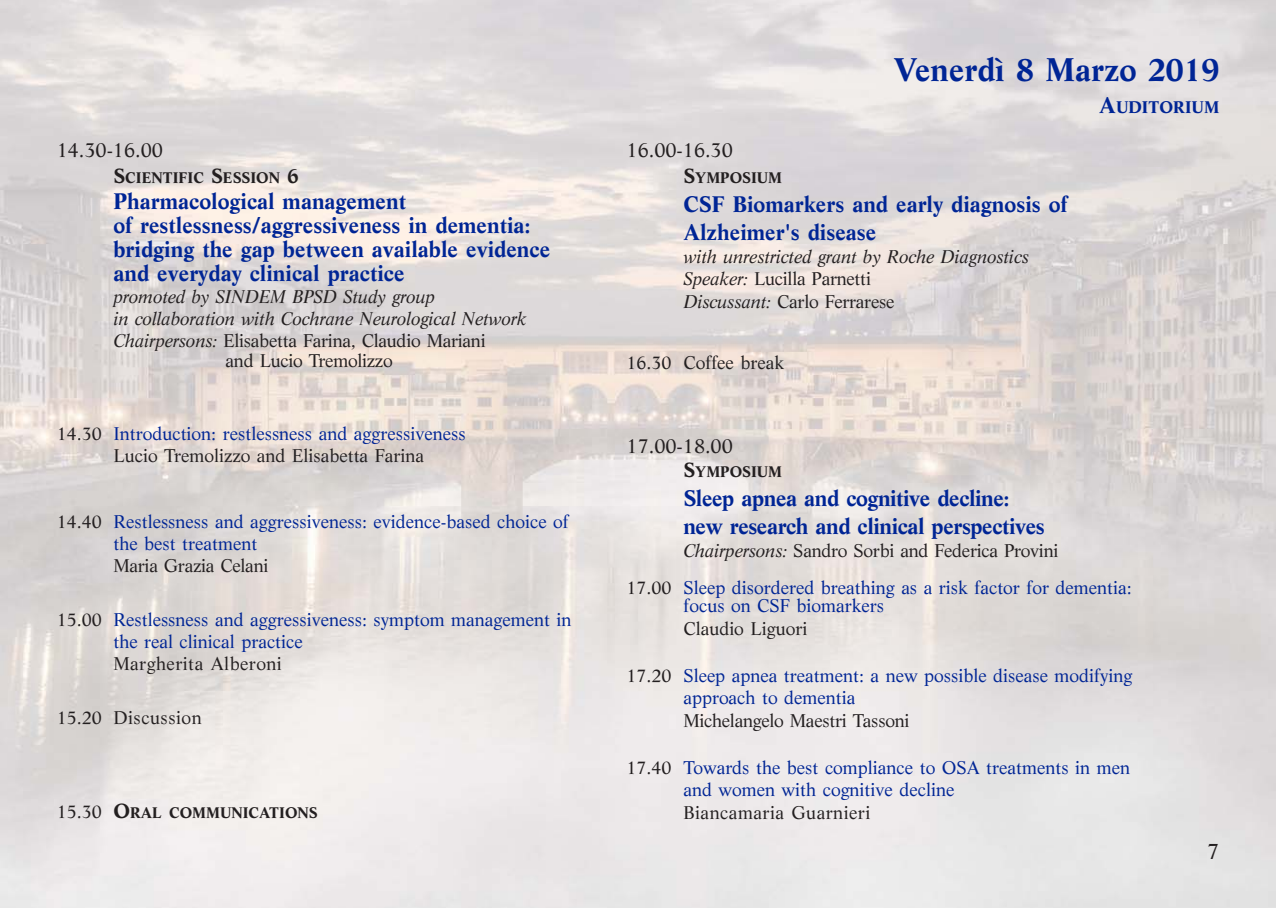
<style>
.page{position:relative;width:1276px;height:908px;background:#fff}
.page>*{position:absolute;margin:0;border:0;box-sizing:border-box;transform-origin:0 0}
.t1{font:700 32px "Life";color:#002595}
.t2{font:700 22px/24px "Life";color:#002595}
.t3{font:700 22px/28.4px "Life";letter-spacing:-.02em;color:#002595}
.t4{font:22px "Life";color:#231f20}
.t5{font:20px "Life";color:#231f20}
.t6{font:18px/22px "Life";color:#002595}
.t7{font:italic 18px/22px "Life";letter-spacing:-.015em;color:#231f20}
.t8{font:18px "Life";color:#231f20}
.t9{font:18px "Life";letter-spacing:.025em;color:#231f20}
.t10{font:700 16.4px "Life";color:#002595}
.t11{font:700 15px "Life";color:#231f20}
.s1{font-size:20px}
.s2{font-style:normal}
.s3{color:#231f20}
.s4{font-weight:400;font-size:18px}
.s5{font-size:22px}
.s6{font-style:italic;color:#231f20}
</style>
<div class="page">
<img style="left:1px;top:0;width:1275px;height:907px">
<p class="t5" style="left:57px;top:142px;width:108px">14.30-16.00</p>
<p class="t11" style="left:113px;top:172px;width:187px"><span class="s1">S</span>CIENTIFIC <span class="s1">S</span>ESSION <span class="s1">6</span></p>
<p class="t2" style="left:113px;top:191px;width:438px">Pharmacological management<br>of restlessness/aggressiveness in dementia: bridging the gap between available evidence and everyday clinical practice</p>
<p class="t7" style="left:113px;top:287px;width:415px">promoted by SINDEM BPSD Study group<br>in collaboration with Cochrane Neurological Network<br>Chairpersons: <span class="s2">Elisabetta Farina, Claudio Mariani</span></p>
<p class="t8" style="left:226px;top:353px;width:169px">and Lucio Tremolizzo</p>
<p class="t6" style="left:113px;top:423px;width:354px;text-indent:-57px"><span class="s3">14.30</span> Introduction: restlessness and aggressiveness<br><span class="s3">Lucio Tremolizzo and Elisabetta Farina</span></p>
<p class="t6" style="left:113px;top:511px;width:457px;text-indent:-57px"><span class="s3">14.40</span> Restlessness and aggressiveness: evidence-based choice of the best treatment</p>
<p class="t8" style="left:113px;top:558px;width:156px">Maria Grazia Celani</p>
<p class="t6" style="left:113px;top:610px;width:459px;text-indent:-57px"><span class="s3">15.00</span> Restlessness and aggressiveness: symptom management in the real clinical practice</p>
<p class="t9" style="left:113px;top:656px;width:170px">Margherita Alberoni</p>
<p class="t9" style="left:57px;top:710px;width:146px">15.20 Discussion</p>
<p class="t11" style="left:57px;top:806px;width:262px"><span class="s4">15.30</span> <span class="s1">O</span>RAL COMMUNICATIONS</p>
<h1 class="t1" style="left:894px;top:57px;width:327px">Venerdì 8 Marzo 2019</h1>
<p class="t10" style="left:1099px;top:100px;width:121px"><span class="s5">A</span>UDITORIUM</p>
<p class="t5" style="left:626px;top:142px;width:108px">16.00-16.30</p>
<p class="t11" style="left:683px;top:172px;width:100px"><span class="s1">S</span>YMPOSIUM</p>
<p class="t2" style="left:683px;top:192px;width:385px;line-height:28.4px">CSF Biomarkers and early diagnosis of<br>Alzheimer's disease</p>
<p class="t7" style="left:683px;top:247px;width:347px">with unrestricted grant by Roche Diagnostics<br>Speaker: <span class="s2">Lucilla Parnetti<br></span>Discussant: <span class="s2">Carlo Ferrarese</span></p>
<p class="t8" style="left:626px;top:355px;width:159px">16.30 Coffee break</p>
<p class="t5" style="left:626px;top:437px;width:108px">17.00-18.00</p>
<p class="t11" style="left:683px;top:466px;width:100px"><span class="s1">S</span>YMPOSIUM</p>
<p class="t3" style="left:683px;top:485px;width:363px">Sleep apnea and cognitive decline: new research and clinical perspectives</p>
<p class="t6" style="left:626px;top:533px;width:507px;line-height:36.8px;text-indent:57px"><span class="s6">Chairpersons:</span> <span class="s3">Sandro Sorbi and Federica Provini<br>17.00</span> Sleep disordered breathing as a risk factor for dementia:</p>
<p class="t6" style="left:683px;top:596px;width:202px">focus on CSF biomarkers</p>
<p class="t8" style="left:683px;top:620px;width:126px">Claudio Liguori</p>
<p class="t6" style="left:683px;top:665px;width:451px;text-indent:-57px"><span class="s3">17.20</span> Sleep apnea treatment: a new possible disease modifying approach to dementia</p>
<p class="t8" style="left:683px;top:712px;width:228px">Michelangelo Maestri Tassoni</p>
<p class="t6" style="left:683px;top:757px;width:448px;text-indent:-57px"><span class="s3">17.40</span> Towards the best compliance to OSA treatments in men and women with cognitive decline</p>
<p class="t9" style="left:683px;top:804px;width:189px">Biancamaria Guarnieri</p>
<p class="t4" style="left:1207px;top:842px;width:14px">7</p>
</div>
